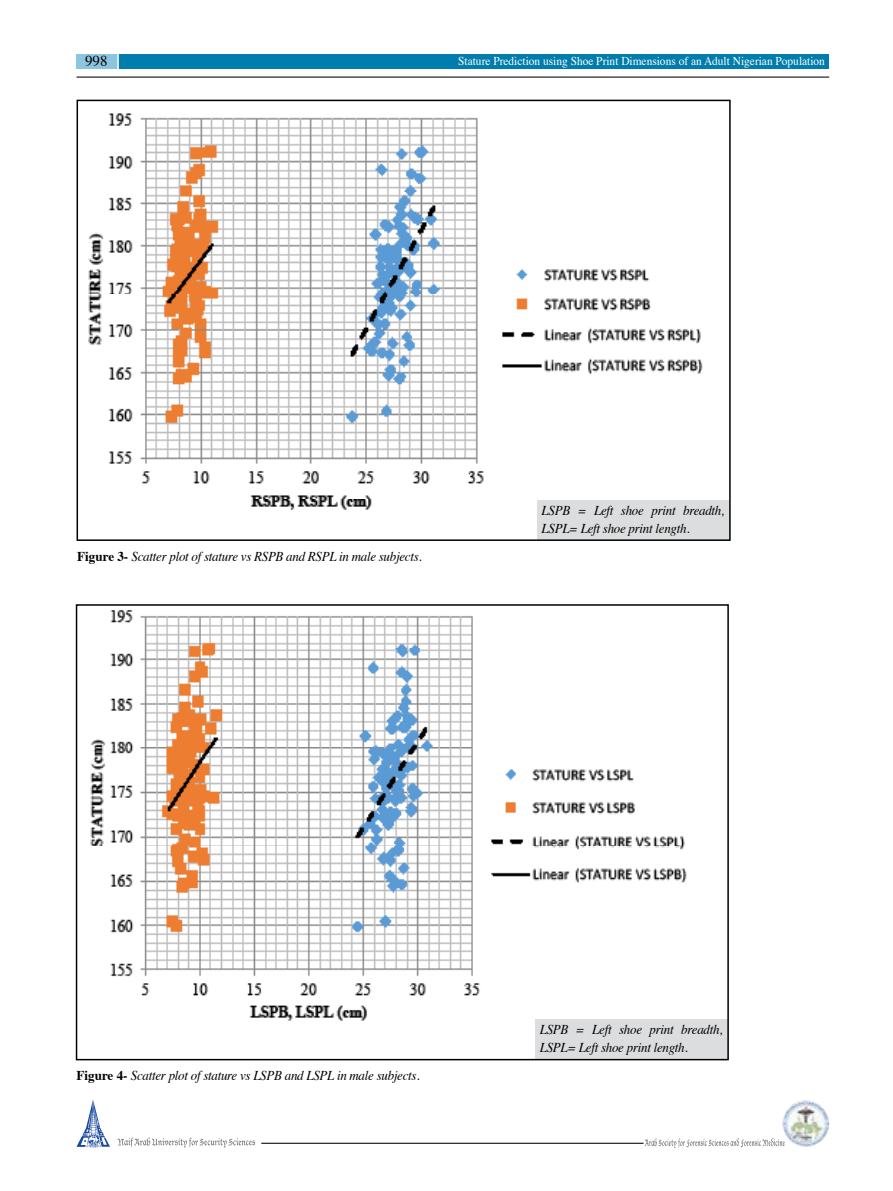
<style>
.page{position:relative;width:893px;height:1191px;background:#fff}
.page>*{position:absolute;margin:0;border:0;box-sizing:border-box;transform-origin:0 0}
.t1{font:15px "Times";color:#000}
.t2{font:italic 13.5px/18px "Times";letter-spacing:-.02em;color:#000;scale:.96 1}
.t3{font:12px "Times";color:#fff;scale:.95 1}
.s1{font-weight:700;font-style:normal}
</style>
<div class="page">
<hr style="left:261px;top:1142px;width:383px;height:1px;background:#000">
<img style="left:782px;top:1100px;width:47px;height:47px">
<svg style="left:77px;top:1100px;width:33px;height:47px"></svg>
<svg style="left:117px;top:1137px;width:138px;height:10px"></svg>
<svg style="left:645px;top:1138px;width:140px;height:9px"></svg>
<div style="left:77px;top:54px;width:752px;height:14px;background:#007dac"></div>
<div style="left:77px;top:54px;width:41px;height:14px;background:#8cc5df"></div>
<hr style="left:117px;top:49px;width:2px;height:30px;background:#fff">
<hr style="left:77px;top:77px;width:752px;height:1px;background:#000">
<img style="left:90px;top:610px;width:636px;height:447px">
<div style="left:76px;top:604px;width:653px;height:456px;border:2px solid #000"></div>
<img style="left:88px;top:113px;width:640px;height:425px">
<div style="left:77px;top:100px;width:654px;height:441px;border:2px solid #000"></div>
<p class="t1" style="left:85px;top:47px;width:24px">998</p>
<p class="t3" style="left:458px;top:50px;width:388px">Stature Prediction using Shoe Print Dimensions of an Adult Nigerian Population</p>
<p class="t2" style="left:77px;top:546px;width:360px"><span class="s1">Figure 3-</span> Scatter plot of stature vs RSPB and RSPL in male subjects.</p>
<p class="t2" style="left:542px;top:500px;width:192px">LSPB = Left shoe print breadth,<br>LSPL= Left shoe print length.</p>
<p class="t2" style="left:77px;top:1066px;width:359px"><span class="s1">Figure 4-</span> Scatter plot of stature vs LSPB and LSPL in male subjects.</p>
<p class="t2" style="left:540px;top:1020px;width:192px">LSPB = Left shoe print breadth,<br>LSPL= Left shoe print length.</p>
</div>
